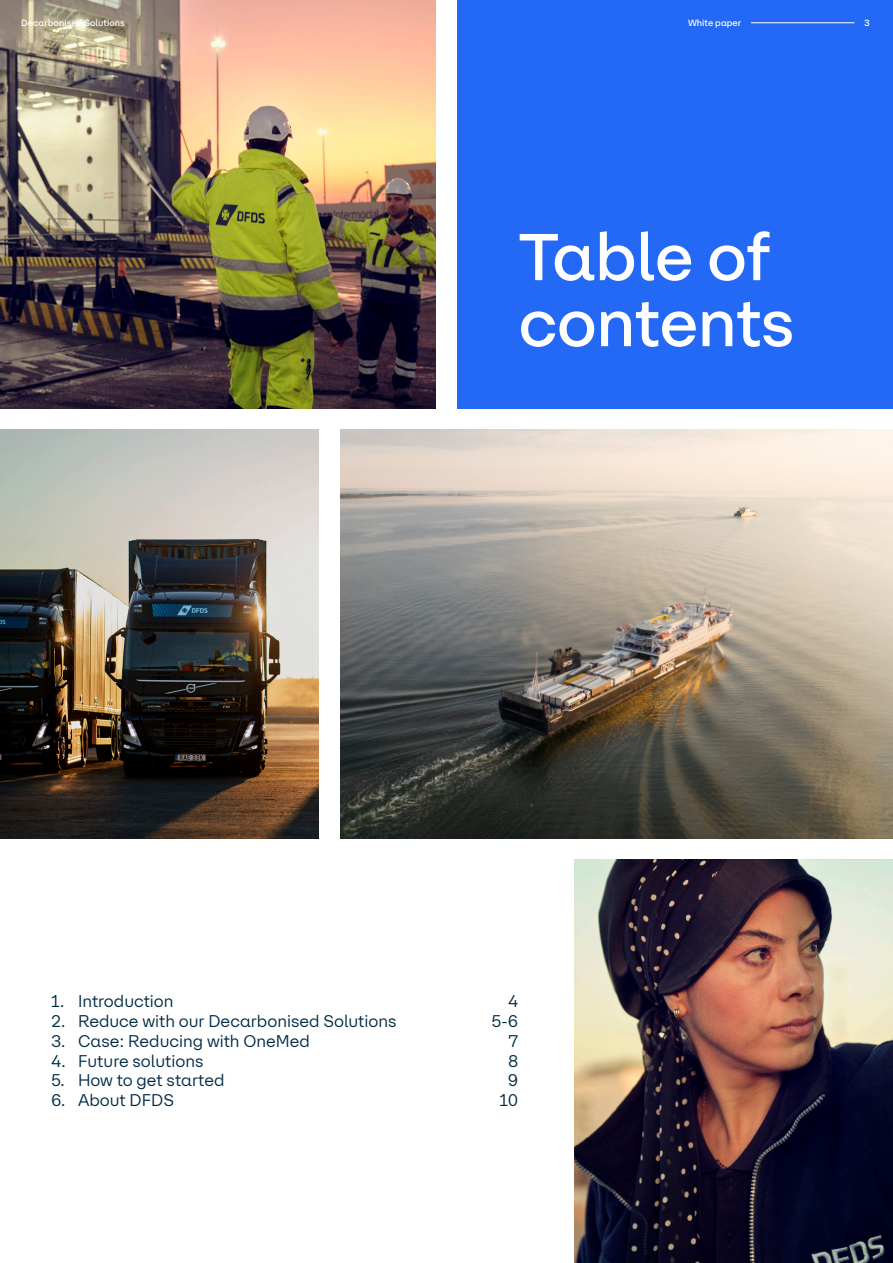
<style>
.page{position:relative;width:893px;height:1263px;background:#fff}
.page>*{position:absolute;margin:0;border:0;box-sizing:border-box;transform-origin:0 0}
.t1{font:500 66px "DFDS Sans";letter-spacing:-.01em;color:#fff}
.t2{font:16.5px "DFDS Sans";color:#002b45}
.t3{font:16.5px "DFDS Sans Offc";color:#002b45}
.t4{font:500 9px "DFDS Sans";color:#fff}
</style>
<div class="page">
<img style="left:0;top:0;width:436px;height:408px">
<div style="left:457px;top:0;width:436px;height:409px;background:#2369f5"></div>
<img style="left:340px;top:430px;width:553px;height:408px">
<img style="left:0;top:430px;width:319px;height:408px">
<img style="left:574px;top:859px;width:319px;height:404px">
<hr style="left:751px;top:23px;width:103px;height:1px;background:#fff">
<p class="t4" style="left:21px;top:17px;width:105px">Decarbonised Solutions</p>
<p class="t4" style="left:688px;top:17px;width:55px">White paper</p>
<p class="t4" style="left:864px;top:17px;width:7px">3</p>
<p class="t1" style="left:518px;top:217px;width:253px">Table of</p>
<p class="t1" style="left:518px;top:283px;width:278px">contents</p>
<p class="t2" style="left:51px;top:991px;width:124px">1. Introduction</p>
<p class="t2" style="left:51px;top:1011px;width:347px">2. Reduce with our Decarbonised Solutions</p>
<p class="t2" style="left:51px;top:1031px;width:260px">3. Case: Reducing with OneMed</p>
<p class="t2" style="left:51px;top:1051px;width:154px">4. Future solutions</p>
<p class="t2" style="left:51px;top:1070px;width:175px">5. How to get started</p>
<p class="t2" style="left:51px;top:1090px;width:124px">6. About DFDS</p>
<p class="t3" style="left:508px;top:991px;width:12px">4</p>
<p class="t3" style="left:492px;top:1011px;width:28px">5-6</p>
<p class="t3" style="left:508px;top:1031px;width:11px">7</p>
<p class="t3" style="left:508px;top:1051px;width:12px">8</p>
<p class="t3" style="left:508px;top:1070px;width:12px">9</p>
<p class="t3" style="left:499px;top:1090px;width:21px">10</p>
</div>
